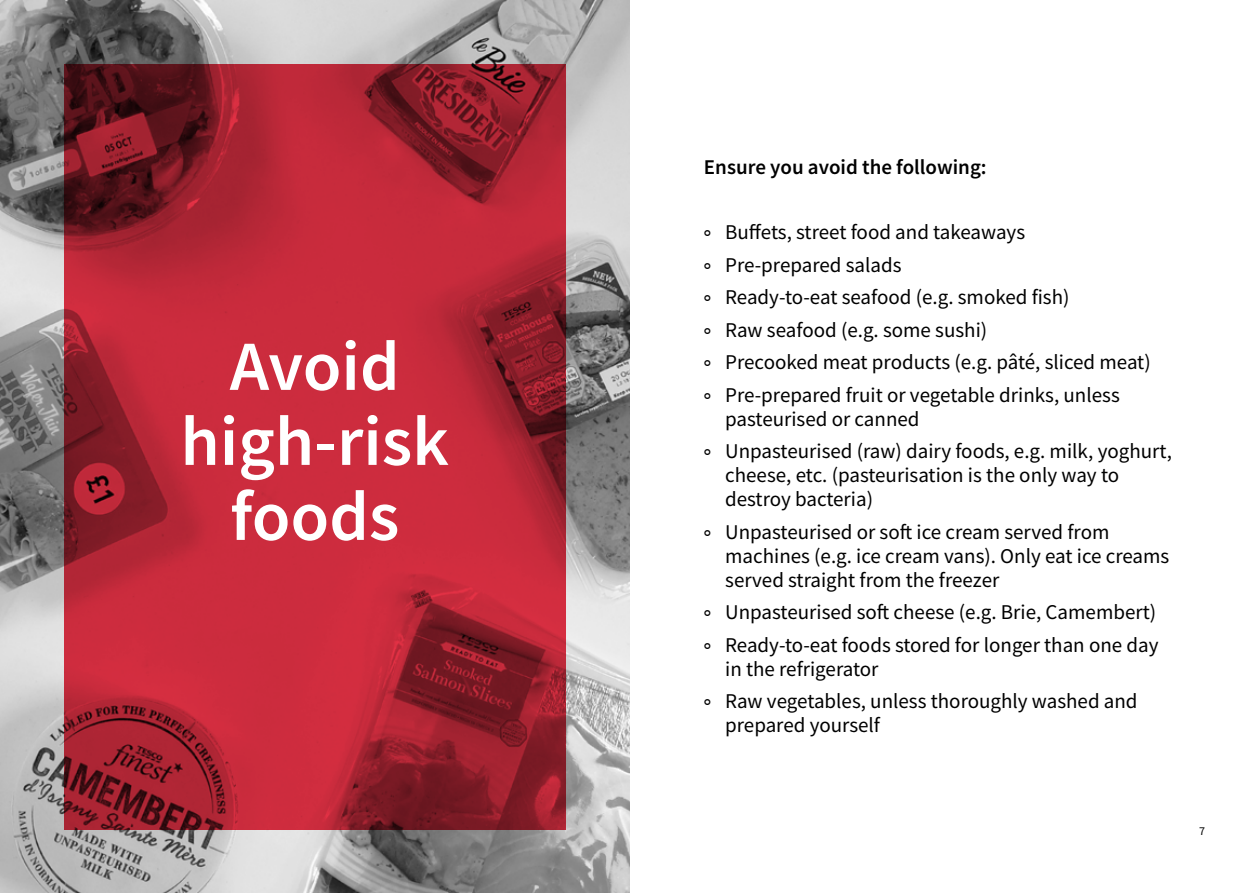
<style>
.page{position:relative;width:1259px;height:893px;background:#fff}
.page>*{position:absolute;margin:0;border:0;box-sizing:border-box;transform-origin:0 0}
.t1{font:600 70.5px/75px "Source Sans Pro";color:#fff;text-align:center}
.t2{font:21px/32.5px "Source Sans Pro";color:#000}
.t3{font:600 21px "Source Sans Pro";color:#000}
.t4{font:12px "Source Sans Pro";color:#000}
</style>
<div class="page">
<img style="left:0;top:0;width:629px;height:893px">
<svg style="left:64px;top:64px;width:502px;height:765px;background:#ae2534"></svg>
<h1 class="t1" style="left:180px;top:328px;width:270px">Avoid high-risk foods</h1>
<p class="t3" style="left:704px;top:153px;width:284px">Ensure you avoid the following:</p>
<p class="t2" style="left:725px;top:216px;width:427px">Buffets, street food and takeaways<br>Pre-prepared salads<br>Ready-to-eat seafood (e.g. smoked fish)<br>Raw seafood (e.g. some sushi)<br>Precooked meat products (e.g. pâté, sliced meat)<br>Pre-prepared fruit or vegetable drinks, unless</p>
<p class="t2" style="left:725px;top:402px;width:448px">pasteurised or canned<br>Unpasteurised (raw) dairy foods, e.g. milk, yoghurt,</p>
<p class="t2" style="left:725px;top:463px;width:395px;line-height:24px">cheese, etc. (pasteurisation is the only way to destroy bacteria)</p>
<p class="t2" style="left:725px;top:520px;width:445px;line-height:24px">Unpasteurised or soft ice cream served from machines (e.g. ice cream vans). Only eat ice creams served straight from the freezer</p>
<p class="t2" style="left:725px;top:596px;width:435px">Unpasteurised soft cheese (e.g. Brie, Camembert)<br>Ready-to-eat foods stored for longer than one day</p>
<p class="t2" style="left:725px;top:652px;width:414px">in the refrigerator<br>Raw vegetables, unless thoroughly washed and</p>
<p class="t2" style="left:725px;top:709px;width:156px">prepared yourself</p>
<p class="t4" style="left:1199px;top:823px;width:7px">7</p>
</div>
